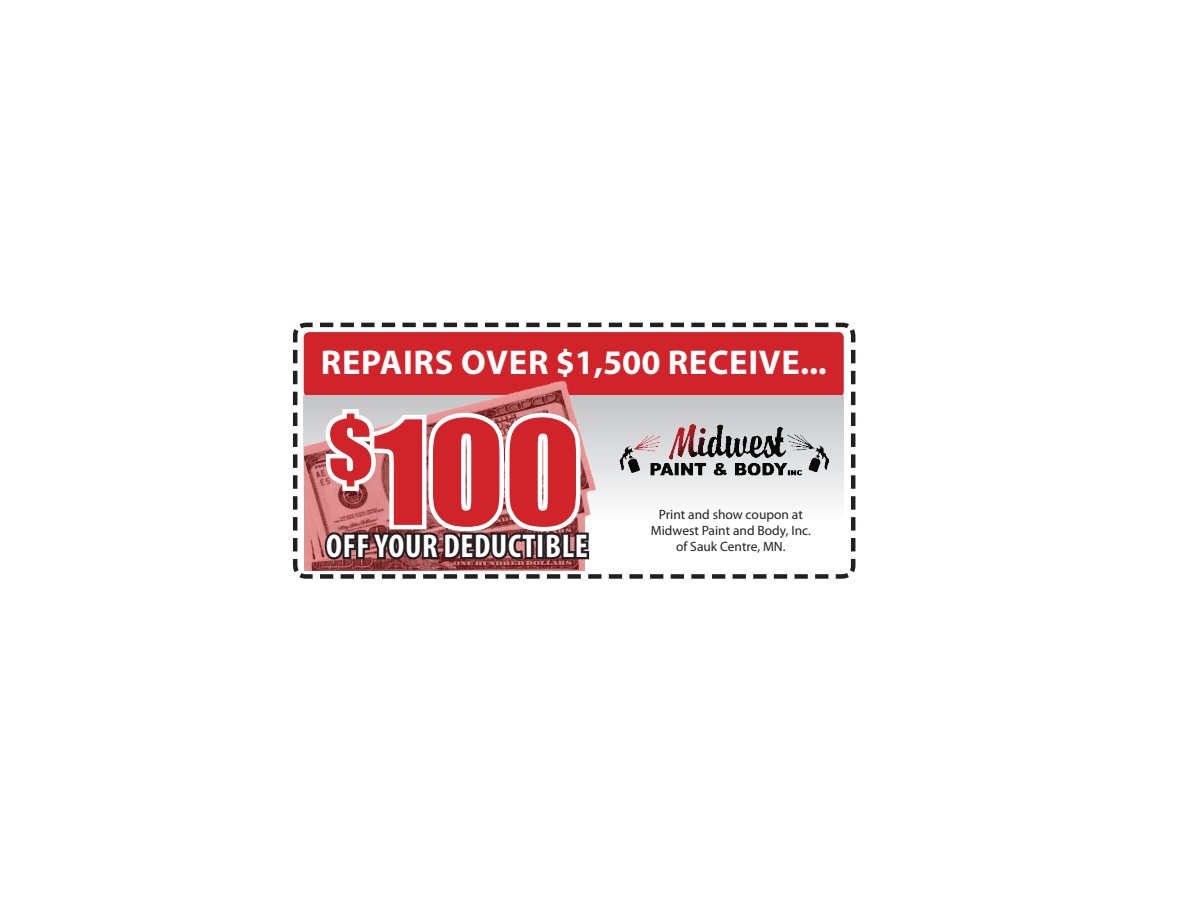
<style>
.page{position:relative;width:1188px;height:918px;background:#fff}
.page>*{position:absolute;margin:0;border:0;box-sizing:border-box;transform-origin:0 0}
.t1{font:133.5px "Impact";color:#d1232a;scale:1.07 1}
.t2{font:77.85px "Impact";color:#d1232a;scale:1.07 1}
.t3{font:700 34.5px "Myriad Pro";letter-spacing:.02em;color:#fff}
.t4{font:700 condensed 33px "Myriad Pro";letter-spacing:.02em;color:#fff}
.t5{font:13.5px/16.2px "Myriad Pro";color:#231f20;text-align:center}
</style>
<div class="page">
<svg style="left:292px;top:322px;width:564px;height:257px"></svg>
<div style="left:304px;top:332px;width:540px;height:65px;background:#d1232a;border-radius:5px"></div>
<div style="left:304px;top:395px;width:540px;height:140px;background:linear-gradient(to bottom,#c2c4c6,#fff)"></div>
<img style="left:304px;top:381px;width:293px;height:190px">
<svg style="left:319px;top:405px;width:513px;height:174px"></svg>
<img style="left:620px;top:424px;width:210px;height:61px">
<h3 class="t3" style="left:321px;top:340px;width:508px">REPAIRS OVER $1,500 RECEIVE...</h3>
<h2 class="t2" style="left:328px;top:390px;width:44px">$</h2>
<h1 class="t1" style="left:374px;top:369px;width:195px">100</h1>
<p class="t5" style="left:651px;top:506px;width:162px">Print and show coupon at<br>Midwest Paint and Body, Inc. of Sauk Centre, MN.</p>
<h3 class="t4" style="left:326px;top:525px;width:263px">OFF YOUR DEDUCTIBLE</h3>
</div>
